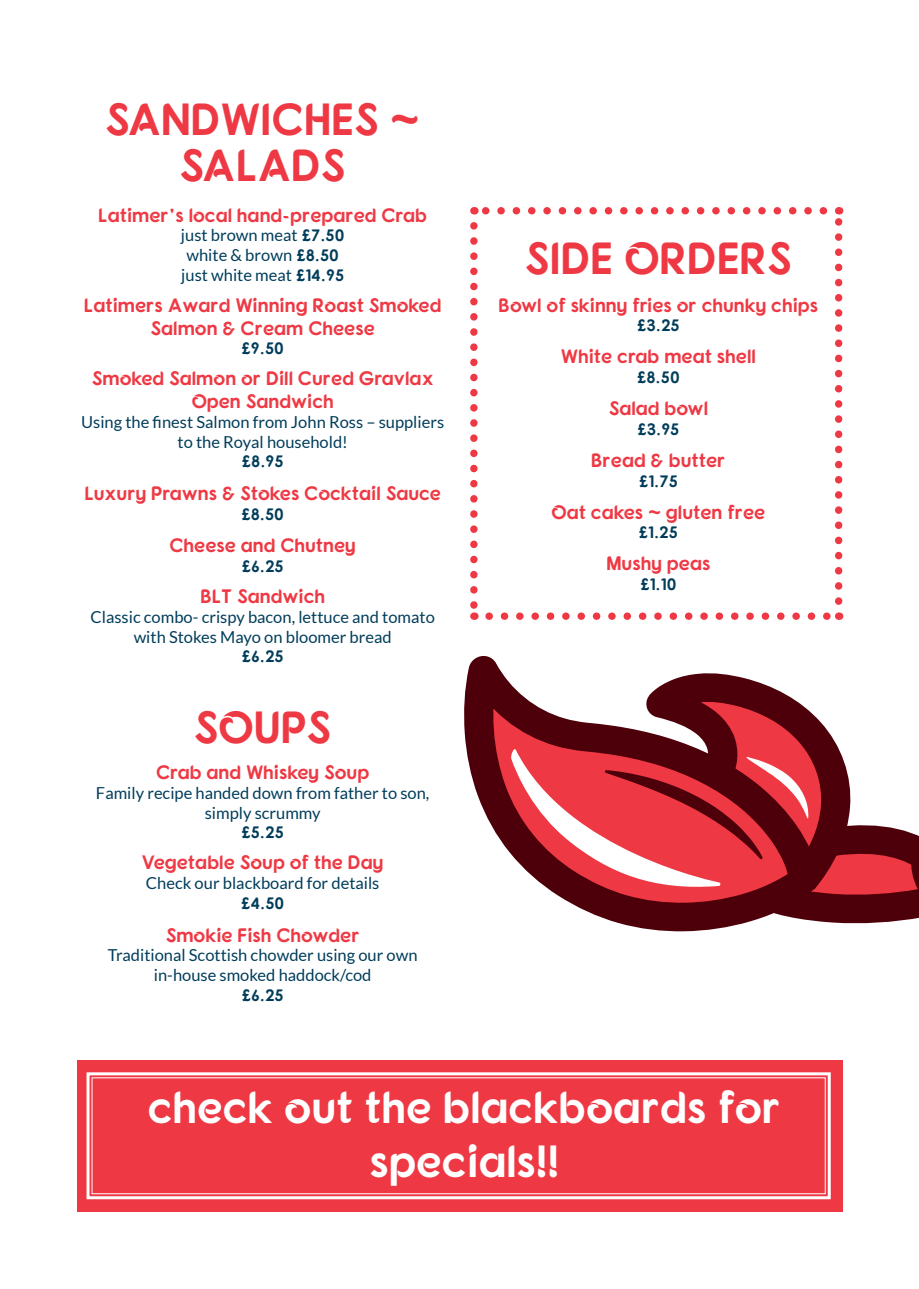
<style>
.page{position:relative;width:919px;height:1289px;background:#fff}
.page>*{position:absolute;margin:0;border:0;box-sizing:border-box;transform-origin:0 0}
.t1{font:45px/54px "Fonarto";color:#fff;text-align:center}
.t2{font:45px/46.5px "Fonarto";color:#ee3944;text-align:center}
.t3{font:19.5px/22.5px "Fonarto";color:#ee3944;text-align:center}
.t4{font:16.5px/19.8px "Lato";color:#013d5a;text-align:center}
.t5{font:16.5px "Fonarto";color:#013d5a}
.s1{font-family:"Fonarto"}
</style>
<div class="page">
<div style="left:77px;top:1060px;width:765px;height:151px;background:#ee3944"></div>
<svg style="left:482px;top:207px;width:341px;height:7px"></svg>
<svg style="left:470px;top:226px;width:7px;height:334px"></svg>
<svg style="left:835px;top:207px;width:7px;height:353px"></svg>
<svg style="left:86px;top:1072px;width:745px;height:128px"></svg>
<div style="left:91px;top:1077px;width:734px;height:117px;border:1px solid #fff"></div>
<svg style="left:464px;top:560px;width:365px;height:281px"></svg>
<svg style="left:639px;top:623px;width:190px;height:100px"></svg>
<svg style="left:722px;top:723px;width:196px;height:205px"></svg>
<svg style="left:501px;top:690px;width:221px;height:242px"></svg>
<h1 class="t2" style="left:105px;top:94px;width:316px">SANDWICHES ~<br>SALADS</h1>
<p class="t3" style="left:98px;top:203px;width:330px">Latimer’s local hand-prepared Crab</p>
<p class="t4" style="left:181px;top:225px;width:165px">just brown meat <span class="s1">£7.50 </span>white &amp; brown <span class="s1">£8.50 </span>just white meat <span class="s1">£14.95</span></p>
<p class="t3" style="left:84px;top:293px;width:359px">Latimers Award Winning Roast Smoked<br>Salmon &amp; Cream Cheese</p>
<p class="t5" style="left:241px;top:338px;width:44px">£9.50</p>
<p class="t3" style="left:92px;top:367px;width:343px">Smoked Salmon or Dill Cured Gravlax<br>Open Sandwich</p>
<p class="t4" style="left:81px;top:412px;width:364px">Using the finest Salmon from John Ross – suppliers to the Royal household!</p>
<p class="t5" style="left:242px;top:451px;width:43px">£8.95</p>
<p class="t3" style="left:84px;top:481px;width:358px">Luxury Prawns &amp; Stokes Cocktail Sauce</p>
<p class="t5" style="left:241px;top:504px;width:44px">£8.50</p>
<p class="t3" style="left:169px;top:533px;width:188px">Cheese and Chutney</p>
<p class="t5" style="left:242px;top:556px;width:44px">£6.25</p>
<p class="t3" style="left:200px;top:584px;width:126px">BLT Sandwich</p>
<p class="t4" style="left:91px;top:607px;width:346px">Classic combo- crispy bacon, lettuce and tomato with Stokes Mayo on bloomer bread</p>
<p class="t5" style="left:242px;top:646px;width:44px">£6.25</p>
<h1 class="t2" style="left:194px;top:702px;width:138px">SOUPS</h1>
<p class="t3" style="left:156px;top:760px;width:215px">Crab and Whiskey Soup</p>
<p class="t4" style="left:96px;top:782px;width:335px">Family recipe handed down from father to son, simply scrummy</p>
<p class="t5" style="left:241px;top:822px;width:44px">£5.25</p>
<p class="t3" style="left:142px;top:850px;width:243px">Vegetable Soup of the Day</p>
<p class="t4" style="left:146px;top:873px;width:235px">Check our blackboard for details</p>
<p class="t5" style="left:241px;top:893px;width:45px">£4.50</p>
<p class="t3" style="left:166px;top:922px;width:195px">Smokie Fish Chowder</p>
<p class="t4" style="left:108px;top:945px;width:311px">Traditional Scottish chowder using our own in-house smoked haddock/cod</p>
<p class="t5" style="left:242px;top:985px;width:44px">£6.25</p>
<h1 class="t2" style="left:525px;top:233px;width:268px">SIDE ORDERS</h1>
<p class="t3" style="left:498px;top:293px;width:321px">Bowl of skinny fries or chunky chips</p>
<p class="t5" style="left:637px;top:315px;width:44px">£3.25</p>
<p class="t3" style="left:561px;top:345px;width:196px">White crab meat shell</p>
<p class="t5" style="left:637px;top:367px;width:44px">£8.50</p>
<p class="t3" style="left:608px;top:396px;width:101px">Salad bowl</p>
<p class="t5" style="left:637px;top:419px;width:43px">£3.95</p>
<p class="t3" style="left:591px;top:448px;width:136px">Bread &amp; butter</p>
<p class="t5" style="left:639px;top:470px;width:40px">£1.75</p>
<p class="t3" style="left:551px;top:500px;width:215px">Oat cakes ~ gluten free</p>
<p class="t5" style="left:638px;top:522px;width:41px">£1.25</p>
<p class="t3" style="left:606px;top:551px;width:105px">Mushy peas</p>
<p class="t5" style="left:640px;top:574px;width:37px">£1.10</p>
<h1 class="t1" style="left:148px;top:1079px;width:634px">check out the blackboards for specials!!</h1>
</div>
